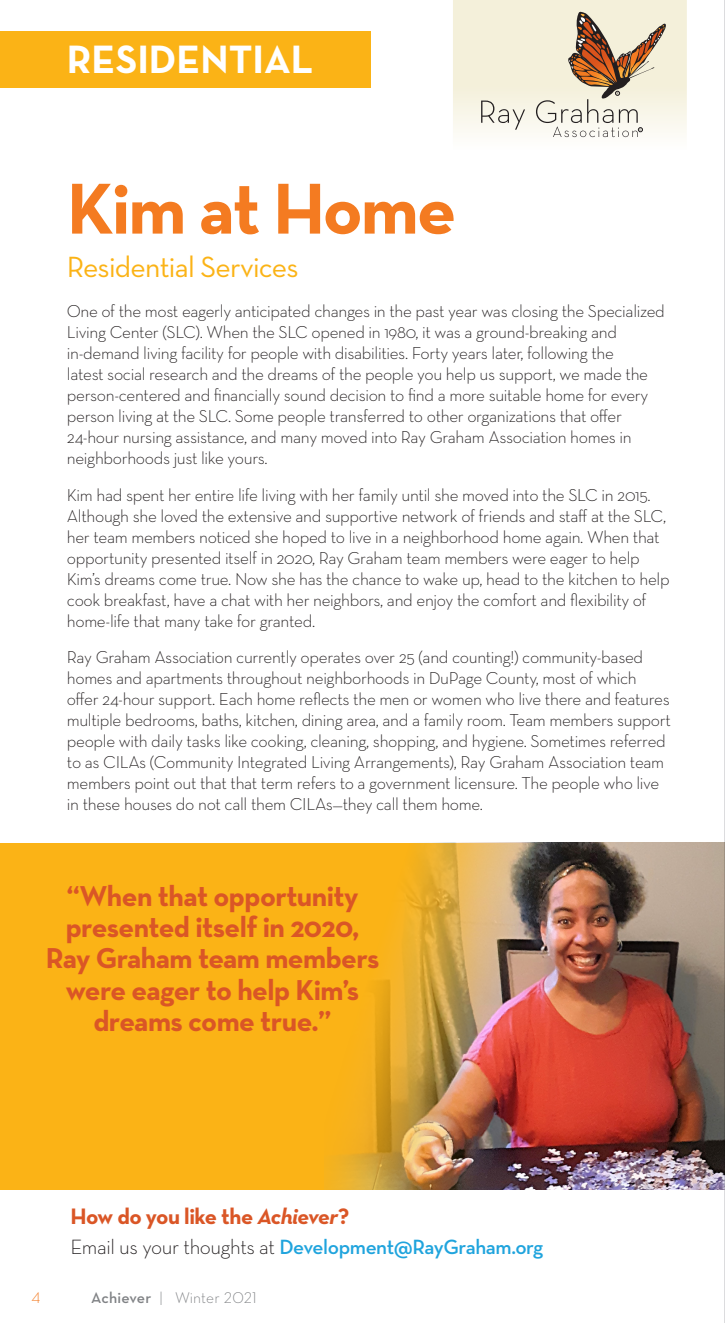
<style>
.page{position:relative;width:725px;height:1323px;background:#fff}
.page>*{position:absolute;margin:0;border:0;box-sizing:border-box;transform-origin:0 0}
.t1{font:700 73.33px "Neutra Text";letter-spacing:-.03em;color:#f47b21}
.t2{font:700 40.25px "Neutra Text";color:#fff}
.t3{font:29.75px "Neutra Text";letter-spacing:-.025em;color:#fbb316}
.t4{font:700 29.22px/31.2px "Neutra Text";letter-spacing:-.02em;color:#da5626;text-align:center}
.t5{font:700 22.75px "Neutra Text";letter-spacing:-.02em;color:#da5626}
.t6{font:600 21px "Neutra Text";letter-spacing:-.02em;color:#20a4dd}
.t7{font:300 17.5px/21px "Neutra Text";letter-spacing:-.02em;color:#231f20}
.t8{font:15.75px "Neutra Text Light Alt";letter-spacing:.01em;color:#808285}
.t9{font:15.75px "Neutra Text Light Alt";color:#f47b21}
.s1{font-style:italic}
.s2{font-weight:300;color:#231f20}
.s3{font-family:"Neutra Text";font-weight:600}
</style>
<div class="page">
<div style="left:0;top:843px;width:724px;height:346px;background:#fbb316"></div>
<div style="left:0;top:32px;width:370px;height:56px;background:#fbb316"></div>
<svg style="left:453px;top:0;width:233px;height:138px;background:#e4dbc7"></svg>
<img style="left:328px;top:843px;width:396px;height:346px">
<hr style="left:724px;top:0;width:1px;height:1323px;background:#babbbe">
<p class="t2" style="left:67px;top:35px;width:248px">RESIDENTIAL</p>
<p class="t1" style="left:67px;top:163px;width:391px">Kim at Home</p>
<p class="t3" style="left:67px;top:249px;width:233px">Residential Services</p>
<p class="t7" style="left:67px;top:300px;width:599px">One of the most eagerly anticipated changes in the past year was closing the Specialized Living Center (SLC). When the SLC opened in 1980, it was a ground-breaking and in-demand living facility for people with disabilities. Forty years later, following the<br>latest social research and the dreams of the people you help us support, we made the person-centered and financially sound decision to find a more suitable home for every person living at the SLC. Some people transferred to other organizations that offer 24-hour nursing assistance, and many moved into Ray Graham Association homes in neighborhoods just like yours.</p>
<p class="t7" style="left:67px;top:484px;width:604px">Kim had spent her entire life living with her family until she moved into the SLC in 2015.<br>Although she loved the extensive and supportive network of friends and staff at the SLC, her team members noticed she hoped to live in a neighborhood home again. When that opportunity presented itself in 2020, Ray Graham team members were eager to help Kim’s dreams come true. Now she has the chance to wake up, head to the kitchen to help cook breakfast, have a chat with her neighbors, and enjoy the comfort and flexibility of home-life that many take for granted.</p>
<p class="t7" style="left:67px;top:646px;width:605px">Ray Graham Association currently operates over 25 (and counting!) community-based homes and apartments throughout neighborhoods in DuPage County, most of which offer 24-hour support. Each home reflects the men or women who live there and features multiple bedrooms, baths, kitchen, dining area, and a family room. Team members support people with daily tasks like cooking, cleaning, shopping, and hygiene. Sometimes referred to as CILAs (Community Integrated Living Arrangements), Ray Graham Association team members point out that that term refers to a government licensure. The people who live in these houses do not call them CILAs—they call them home.</p>
<p class="t4" style="left:46px;top:880px;width:335px">“When that opportunity presented itself in 2020,<br>Ray Graham team members were eager to help Kim’s dreams come true.”</p>
<p class="t5" style="left:70px;top:1202px;width:280px">How do you like the <span class="s1">Achiever</span>?</p>
<p class="t6" style="left:70px;top:1234px;width:474px"><span class="s2">Email us your thoughts at</span> Development@RayGraham.org</p>
<p class="t9" style="left:32px;top:1288px;width:10px">4</p>
<p class="t8" style="left:91px;top:1288px;width:167px"><span class="s3">Achiever</span> | Winter 2021</p>
</div>
